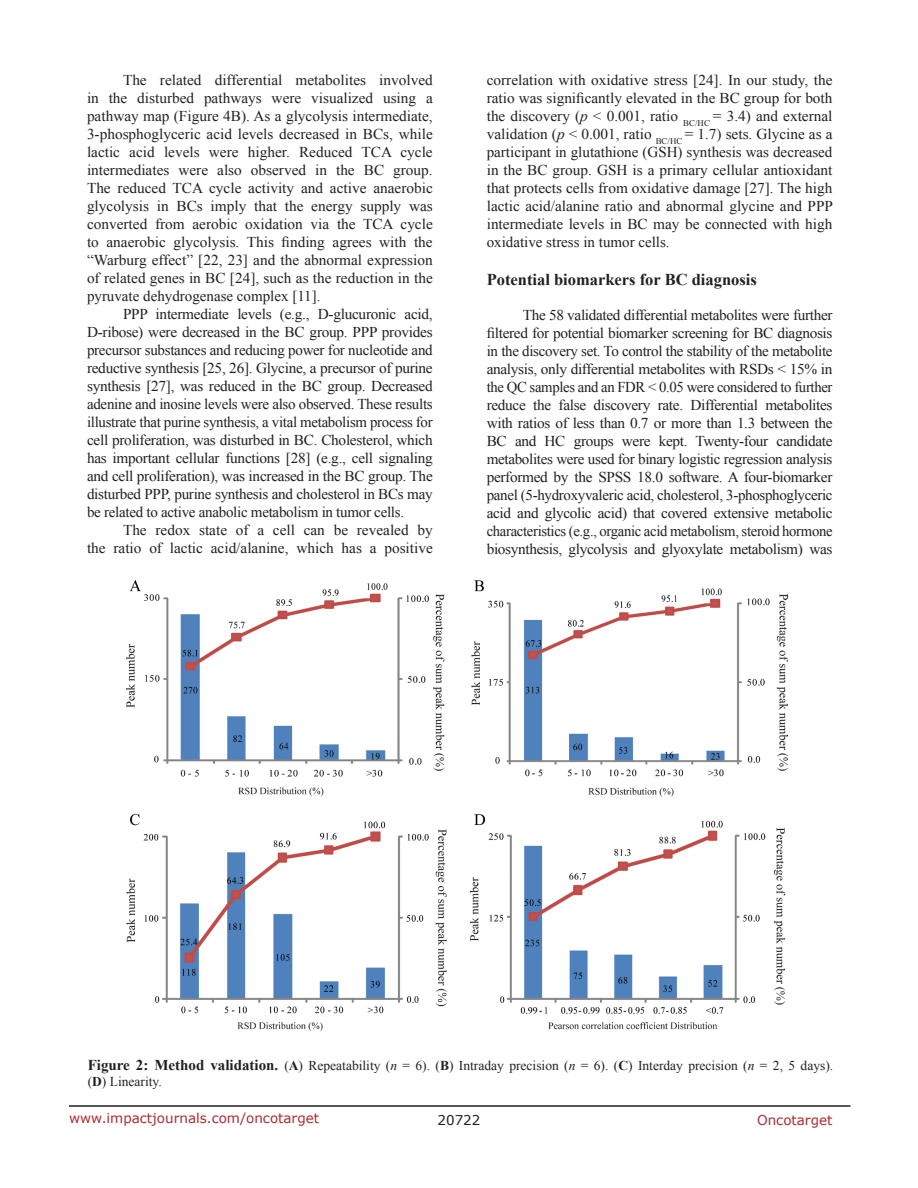
<style>
.page{position:relative;width:918px;height:1188px;background:#fff}
.page>*{position:absolute;margin:0;border:0;box-sizing:border-box;transform-origin:0 0}
.SubHeading_middle{font:700 16.5px "Times New Roman";color:#231f20}
.BodyText{font:15px/18px "Times New Roman";color:#231f20;text-align:justify}
.FigureText{font:13.5px/16.2px "Times New Roman";color:#231f20}
.t1{font:13.5px "Verdana";color:#ac2b31}
.t2{font:13.5px "Verdana";color:#231f20}
.s1{font-style:italic}
.s2{font-weight:700;font-size:15px}
.s3{font-weight:700}
</style>
<div class="page">
<hr style="left:69px;top:1105px;width:781px;height:2px;background:#231f20">
<img style="left:127px;top:580px;width:660px;height:450px">
<p class="BodyText" style="left:87px;top:71px;width:347px;text-indent:36px">The related differential metabolites involved in the disturbed pathways were visualized using a pathway map (Figure 4B). As a glycolysis intermediate, 3-phosphoglyceric acid levels decreased in BCs, while lactic acid levels were higher. Reduced TCA cycle intermediates were also observed in the BC group.<br>The reduced TCA cycle activity and active anaerobic glycolysis in BCs imply that the energy supply was converted from aerobic oxidation via the TCA cycle to anaerobic glycolysis. This finding agrees with the “Warburg effect” [22, 23] and the abnormal expression of related genes in BC [24], such as the reduction in the pyruvate dehydrogenase complex [11].</p>
<p class="BodyText" style="left:87px;top:305px;width:347px;text-indent:36px">PPP intermediate levels (e.g., D-glucuronic acid, D-ribose) were decreased in the BC group. PPP provides precursor substances and reducing power for nucleotide and reductive synthesis [25, 26]. Glycine, a precursor of purine synthesis [27], was reduced in the BC group. Decreased adenine and inosine levels were also observed. These results illustrate that purine synthesis, a vital metabolism process for cell proliferation, was disturbed in BC. Cholesterol, which has important cellular functions [28] (e.g., cell signaling and cell proliferation), was increased in the BC group. The disturbed PPP, purine synthesis and cholesterol in BCs may be related to active anabolic metabolism in tumor cells.</p>
<p class="BodyText" style="left:87px;top:521px;width:347px;text-align:right">The redox state of a cell can be revealed by<br>the ratio of lactic acid/alanine, which has a positive</p>
<p class="BodyText" style="left:487px;top:71px;width:348px">correlation with oxidative stress [24]. In our study, the ratio was significantly elevated in the BC group for both the discovery (<span class="s1">p</span> &lt; 0.001, ratio <sub>BC/HC</sub> = 3.4) and external validation (<span class="s1">p</span> &lt; 0.001, ratio <sub>BC/HC</sub> = 1.7) sets. Glycine as a participant in glutathione (GSH) synthesis was decreased in the BC group. GSH is a primary cellular antioxidant that protects cells from oxidative damage [27]. The high lactic acid/alanine ratio and abnormal glycine and PPP intermediate levels in BC may be connected with high oxidative stress in tumor cells.</p>
<p class="SubHeading_middle" style="left:487px;top:268px;width:272px">Potential biomarkers for BC diagnosis</p>
<p class="BodyText" style="left:487px;top:305px;width:347px;text-indent:36px">The 58 validated differential metabolites were further filtered for potential biomarker screening for BC diagnosis in the discovery set. To control the stability of the metabolite analysis, only differential metabolites with RSDs &lt; 15% in the QC samples and an FDR &lt; 0.05 were considered to further reduce the false discovery rate. Differential metabolites with ratios of less than 0.7 or more than 1.3 between the BC and HC groups were kept. Twenty-four candidate metabolites were used for binary logistic regression analysis performed by the SPSS 18.0 software. A four-biomarker panel (5-hydroxyvaleric acid, cholesterol, 3-phosphoglyceric acid and glycolic acid) that covered extensive metabolic characteristics (e.g., organic acid metabolism, steroid hormone biosynthesis, glycolysis and glyoxylate metabolism) was</p>
<p class="FigureText" style="left:88px;top:1057px;width:747px"><span class="s2">Figure 2: Method validation.</span> (<span class="s3">A</span>) Repeatability (<span class="s1">n</span> = 6). (<span class="s3">B</span>) Intraday precision (<span class="s1">n</span> = 6). (<span class="s3">C</span>) Interday precision (<span class="s1">n</span> = 2, 5 days). (<span class="s3">D</span>) Linearity.</p>
<p class="t1" style="left:69px;top:1109px;width:252px">www.impactjournals.com/oncotarget</p>
<p class="t2" style="left:438px;top:1111px;width:44px">20722</p>
<p class="t1" style="left:757px;top:1111px;width:77px">Oncotarget</p>
</div>
